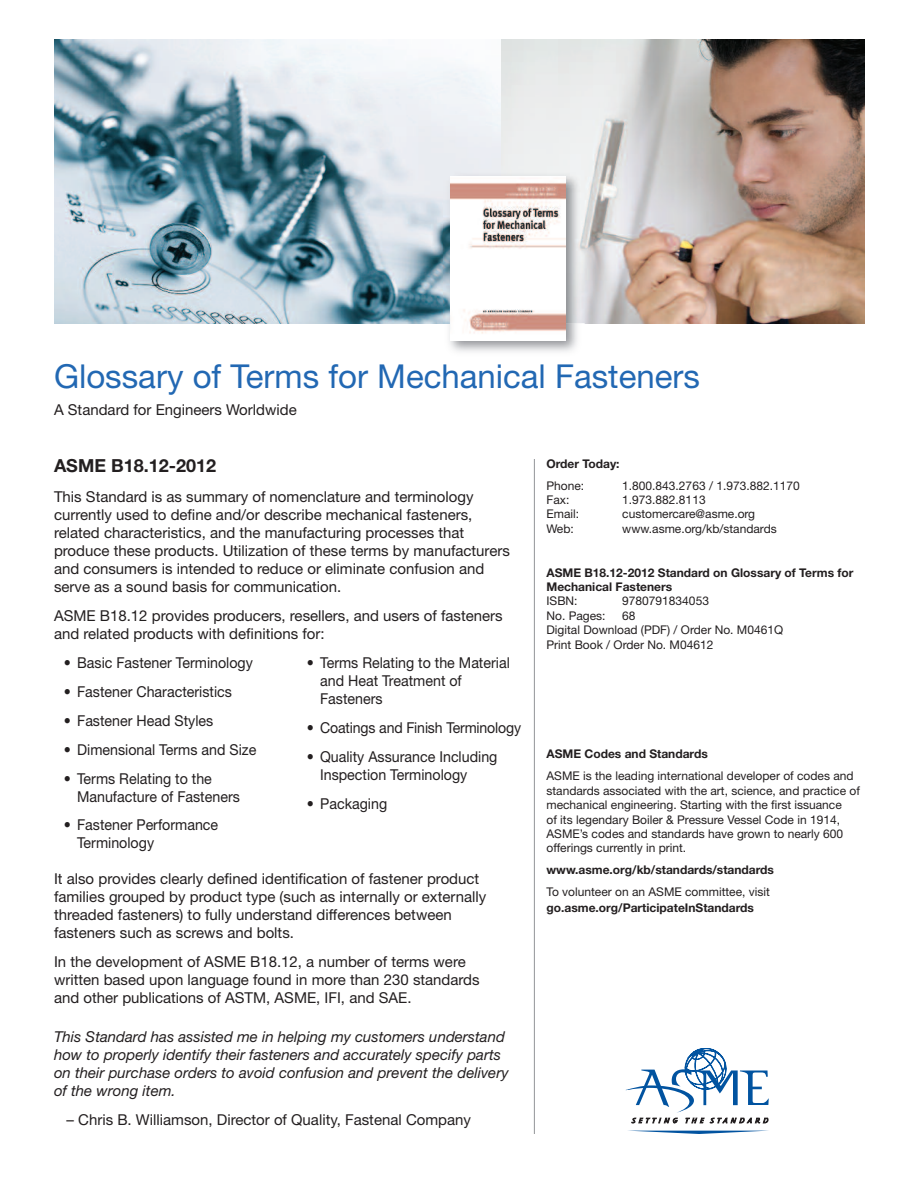
<style>
.page{position:relative;width:918px;height:1188px;background:#fff}
.page>*{position:absolute;margin:0;border:0;box-sizing:border-box;transform-origin:0 0}
.t1{font:33px "Helvetica Neue LT Std";color:#2268b3}
.t2{font:700 18px "Helvetica Neue LT Std";color:#231f20}
.t3{font:15px/18px "Helvetica Neue LT Std";color:#231f20}
.t4{font:15px/18px "Helvetica Neue LT Std";color:#231f20;scale:.95 1}
.t5{font:italic 15px/18px "Helvetica Neue LT Std";color:#231f20}
.t6{font:12px/14.4px "Helvetica Neue LT Std";color:#231f20}
.t7{font:700 12px/14.4px "Helvetica Neue LT Std";color:#231f20}
</style>
<div class="page">
<hr style="left:534px;top:459px;width:1px;height:675px;background:#939598">
<svg style="left:626px;top:1048px;width:143px;height:76px"></svg>
<svg style="left:636px;top:1131px;width:125px;height:3px"></svg>
<img style="left:54px;top:40px;width:810px;height:283px">
<img style="left:444px;top:170px;width:141px;height:182px">
<img style="left:450px;top:177px;width:115px;height:163px">
<h1 class="t1" style="left:54px;top:364px;width:647px">Glossary of Terms for Mechanical Fasteners</h1>
<p class="t3" style="left:54px;top:402px;width:244px">A Standard for Engineers Worldwide</p>
<p class="t2" style="left:54px;top:459px;width:164px">ASME B18.12-2012</p>
<p class="t3" style="left:54px;top:489px;width:457px">This Standard is as summary of nomenclature and terminology currently used to define and/or describe mechanical fasteners, related characteristics, and the manufacturing processes that produce these products. Utilization of these terms by manufacturers and consumers is intended to reduce or eliminate confusion and serve as a sound basis for communication.</p>
<p class="t3" style="left:54px;top:608px;width:450px">ASME B18.12 provides producers, resellers, and users of fasteners and related products with definitions for:</p>
<p class="t4" style="left:64px;top:656px;width:201px">• Basic Fastener Terminology</p>
<p class="t4" style="left:64px;top:684px;width:179px">• Fastener Characteristics</p>
<p class="t4" style="left:64px;top:713px;width:159px">• Fastener Head Styles</p>
<p class="t4" style="left:64px;top:742px;width:204px">• Dimensional Terms and Size</p>
<p class="t4" style="left:77px;top:771px;width:173px;text-indent:-13px">• Terms Relating to the<br>Manufacture of Fasteners</p>
<p class="t4" style="left:77px;top:818px;width:150px;text-indent:-13px">• Fastener Performance<br>Terminology</p>
<p class="t4" style="left:320px;top:656px;width:201px;text-indent:-13px">• Terms Relating to the Material and Heat Treatment of<br>Fasteners</p>
<p class="t4" style="left:307px;top:720px;width:227px">• Coatings and Finish Terminology</p>
<p class="t4" style="left:320px;top:749px;width:188px;text-indent:-13px">• Quality Assurance Including<br>Inspection Terminology</p>
<p class="t4" style="left:307px;top:796px;width:86px">• Packaging</p>
<p class="t3" style="left:54px;top:871px;width:434px">It also provides clearly defined identification of fastener product families grouped by product type (such as internally or externally threaded fasteners) to fully understand differences between fasteners such as screws and bolts.</p>
<p class="t3" style="left:54px;top:954px;width:427px">In the development of ASME B18.12, a number of terms were written based upon language found in more than 230 standards and other publications of ASTM, ASME, IFI, and SAE.</p>
<p class="t5" style="left:54px;top:1029px;width:456px">This Standard has assisted me in helping my customers understand how to properly identify their fasteners and accurately specify parts on their purchase orders to avoid confusion and prevent the delivery of the wrong item.</p>
<p class="t3" style="left:67px;top:1112px;width:406px">– Chris B. Williamson, Director of Quality, Fastenal Company</p>
<p class="t7" style="left:547px;top:457px;width:75px">Order Today:</p>
<p class="t6" style="left:547px;top:479px;width:39px">Phone:</p>
<p class="t6" style="left:622px;top:479px;width:179px">1.800.843.2763 / 1.973.882.1170</p>
<p class="t6" style="left:547px;top:494px;width:24px">Fax:</p>
<p class="t6" style="left:622px;top:494px;width:85px">1.973.882.8113</p>
<p class="t6" style="left:547px;top:508px;width:34px">Email:</p>
<p class="t6" style="left:622px;top:508px;width:134px">customercare@asme.org</p>
<p class="t6" style="left:547px;top:522px;width:29px">Web:</p>
<p class="t6" style="left:622px;top:522px;width:156px">www.asme.org/kb/standards</p>
<p class="t7" style="left:547px;top:566px;width:308px">ASME B18.12-2012 Standard on Glossary of Terms for<br>Mechanical Fasteners</p>
<p class="t6" style="left:547px;top:595px;width:33px">ISBN:</p>
<p class="t6" style="left:622px;top:595px;width:88px">9780791834053</p>
<p class="t6" style="left:547px;top:610px;width:61px">No. Pages:</p>
<p class="t6" style="left:547px;top:610px;width:238px;text-indent:76px">68<br>Digital Download (PDF) / Order No. M0461Q<br>Print Book / Order No. M04612</p>
<p class="t7" style="left:547px;top:748px;width:163px">ASME Codes and Standards</p>
<p class="t6" style="left:547px;top:770px;width:315px">ASME is the leading international developer of codes and standards associated with the art, science, and practice of mechanical engineering. Starting with the first issuance<br>of its legendary Boiler &amp; Pressure Vessel Code in 1914, ASME’s codes and standards have grown to nearly 600 offerings currently in print.</p>
<p class="t7" style="left:547px;top:864px;width:229px">www.asme.org/kb/standards/standards</p>
<p class="t6" style="left:547px;top:886px;width:225px">To volunteer on an ASME committee, visit</p>
<p class="t7" style="left:547px;top:901px;width:209px">go.asme.org/ParticipateInStandards</p>
</div>
